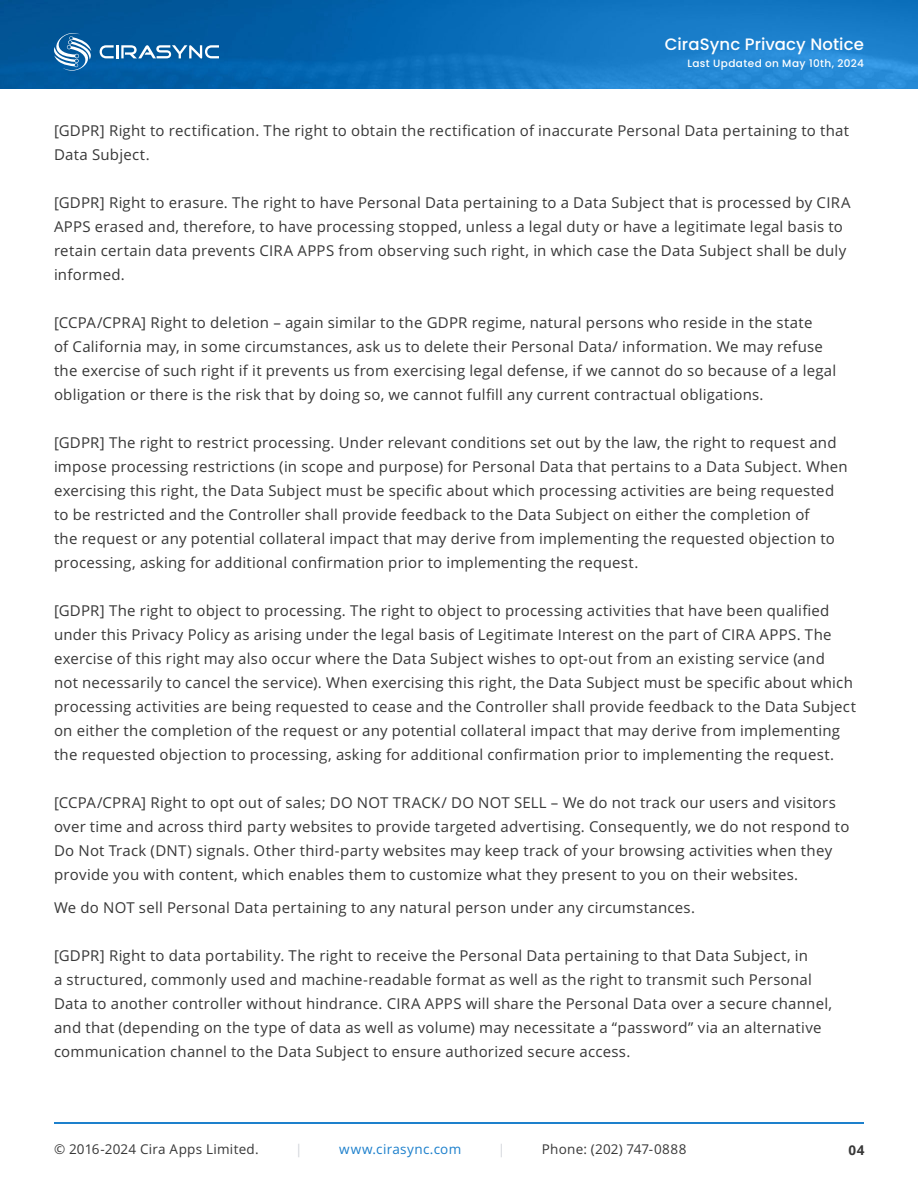
<style>
.page{position:relative;width:918px;height:1188px;background:#fff}
.page>*{position:absolute;margin:0;border:0;box-sizing:border-box;transform-origin:0 0}
.t1{font:500 16.5px "Poppins";letter-spacing:.01em;color:#fff}
.t2{font:15px/24px "Open Sans";letter-spacing:.015em;color:#383838}
.t3{font:13.5px "Open Sans";letter-spacing:.02em;color:#383838}
.t4{font:13.5px "Open Sans";letter-spacing:.02em;color:#1d80cc}
.t5{font:13.5px "Open Sans";color:#d1d4d9}
.t6{font:700 13.5px "Open Sans";color:#383838}
.t7{font:500 10.5px "Poppins";letter-spacing:.04em;color:#fff}
</style>
<div class="page">
<hr style="left:54px;top:1122px;width:810px;height:2px;background:#1d80cc">
<img style="left:0;top:0;width:918px;height:88px">
<svg style="left:40px;top:26px;width:179px;height:53px;background:#1c6ba9"></svg>
<p class="t1" style="left:665px;top:35px;width:201px">CiraSync Privacy Notice</p>
<p class="t7" style="left:687px;top:57px;width:178px">Last Updated on May 10th, 2024</p>
<p class="t2" style="left:54px;top:118px;width:797px">[GDPR] Right to rectification. The right to obtain the rectification of inaccurate Personal Data pertaining to that<br>Data Subject.</p>
<p class="t2" style="left:54px;top:190px;width:798px">[GDPR] Right to erasure. The right to have Personal Data pertaining to a Data Subject that is processed by CIRA APPS erased and, therefore, to have processing stopped, unless a legal duty or have a legitimate legal basis to retain certain data prevents CIRA APPS from observing such right, in which case the Data Subject shall be duly informed.</p>
<p class="t2" style="left:54px;top:310px;width:784px">[CCPA/CPRA] Right to deletion – again similar to the GDPR regime, natural persons who reside in the state<br>of California may, in some circumstances, ask us to delete their Personal Data/ information. We may refuse the exercise of such right if it prevents us from exercising legal defense, if we cannot do so because of a legal obligation or there is the risk that by doing so, we cannot fulfill any current contractual obligations.</p>
<p class="t2" style="left:54px;top:430px;width:795px">[GDPR] The right to restrict processing. Under relevant conditions set out by the law, the right to request and impose processing restrictions (in scope and purpose) for Personal Data that pertains to a Data Subject. When exercising this right, the Data Subject must be specific about which processing activities are being requested to be restricted and the Controller shall provide feedback to the Data Subject on either the completion of<br>the request or any potential collateral impact that may derive from implementing the requested objection to processing, asking for additional confirmation prior to implementing the request.</p>
<p class="t2" style="left:54px;top:598px;width:803px">[GDPR] The right to object to processing. The right to object to processing activities that have been qualified under this Privacy Policy as arising under the legal basis of Legitimate Interest on the part of CIRA APPS. The exercise of this right may also occur where the Data Subject wishes to opt-out from an existing service (and<br>not necessarily to cancel the service). When exercising this right, the Data Subject must be specific about which processing activities are being requested to cease and the Controller shall provide feedback to the Data Subject on either the completion of the request or any potential collateral impact that may derive from implementing the requested objection to processing, asking for additional confirmation prior to implementing the request.</p>
<p class="t2" style="left:54px;top:790px;width:797px">[CCPA/CPRA] Right to opt out of sales; DO NOT TRACK/ DO NOT SELL – We do not track our users and visitors over time and across third party websites to provide targeted advertising. Consequently, we do not respond to Do Not Track (DNT) signals. Other third-party websites may keep track of your browsing activities when they provide you with content, which enables them to customize what they present to you on their websites.</p>
<p class="t2" style="left:54px;top:895px;width:643px">We do NOT sell Personal Data pertaining to any natural person under any circumstances.</p>
<p class="t2" style="left:54px;top:943px;width:780px">[GDPR] Right to data portability. The right to receive the Personal Data pertaining to that Data Subject, in<br>a structured, commonly used and machine-readable format as well as the right to transmit such Personal Data to another controller without hindrance. CIRA APPS will share the Personal Data over a secure channel, and that (depending on the type of data as well as volume) may necessitate a “password” via an alternative communication channel to the Data Subject to ensure authorized secure access.</p>
<p class="t3" style="left:54px;top:1140px;width:206px">© 2016-2024 Cira Apps Limited.</p>
<p class="t5" style="left:295px;top:1140px;width:9px">|</p>
<p class="t4" style="left:339px;top:1140px;width:123px">www.cirasync.com</p>
<p class="t5" style="left:498px;top:1140px;width:9px">|</p>
<p class="t3" style="left:542px;top:1140px;width:146px">Phone: (202) 747-0888</p>
<p class="t6" style="left:849px;top:1140px;width:17px">04</p>
</div>
